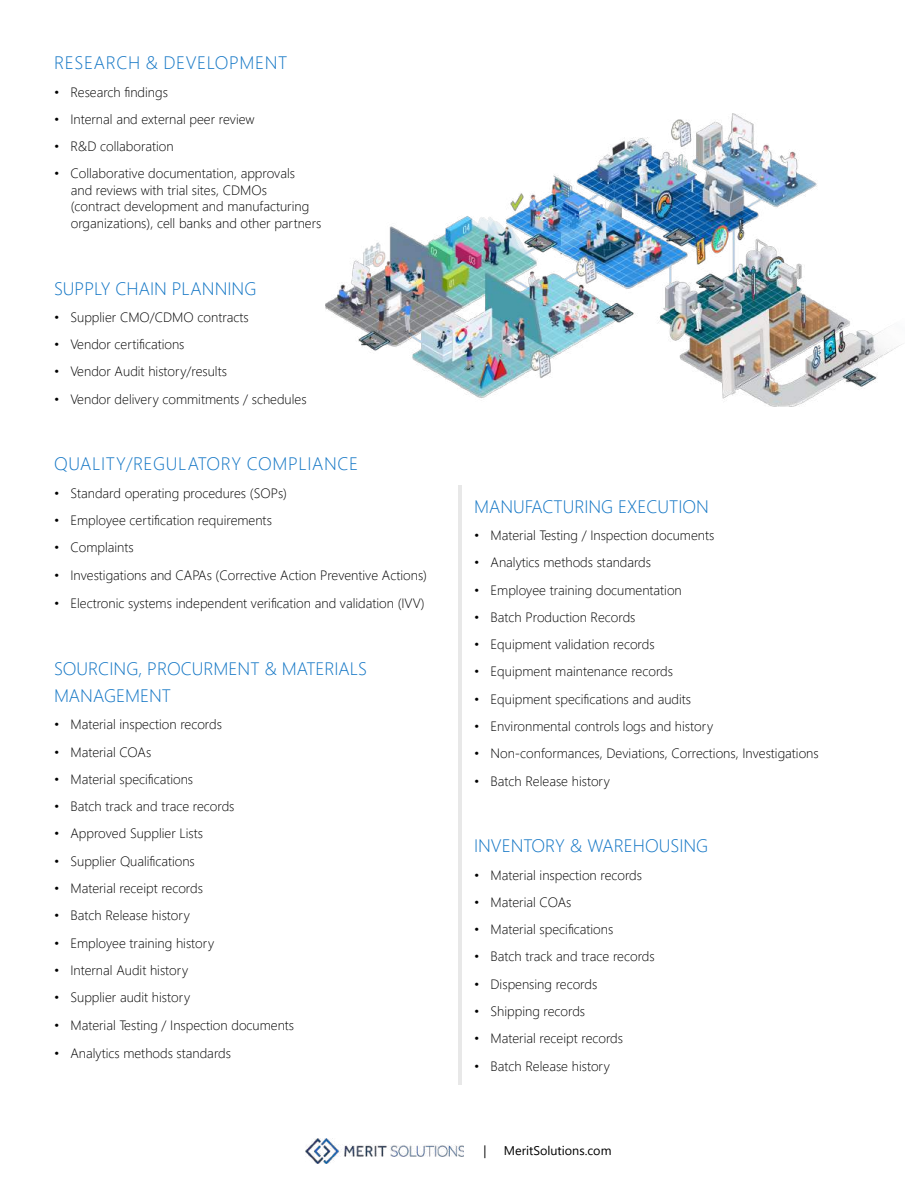
<style>
.page{position:relative;width:918px;height:1188px;background:#fff}
.page>*{position:absolute;margin:0;border:0;box-sizing:border-box;transform-origin:0 0}
.t1{font:300 18px/27px "Segoe UI";color:#1376c5}
.t2{font:300 18px "Segoe UI";letter-spacing:.035em;color:#1376c5}
.t3{font:300 13.5px/16.5px "Segoe UI";color:#000}
.t4{font:12.6px "Segoe UI";color:#000}
</style>
<div class="page">
<img style="left:326px;top:114px;width:576px;height:292px">
<img style="left:306px;top:1138px;width:158px;height:25px">
<hr style="left:459px;top:485px;width:3px;height:600px;background:#c7c7c7">
<h1 class="t2" style="left:54px;top:46px;width:235px">RESEARCH &amp; DEVELOPMENT</h1>
<p class="t3" style="left:54px;top:82px;width:115px">• Research findings</p>
<p class="t3" style="left:54px;top:109px;width:202px">• Internal and external peer review</p>
<p class="t3" style="left:54px;top:137px;width:121px">• R&amp;D collaboration</p>
<p class="t3" style="left:71px;top:164px;width:252px;text-indent:-17px">• Collaborative documentation, approvals<br>and reviews with trial sites, CDMOs<br>(contract development and manufacturing organizations), cell banks and other partners</p>
<h1 class="t1" style="left:54px;top:273px;width:204px">SUPPLY CHAIN PLANNING</h1>
<p class="t3" style="left:54px;top:307px;width:196px">• Supplier CMO/CDMO contracts</p>
<p class="t3" style="left:54px;top:335px;width:132px">• Vendor certifications</p>
<p class="t3" style="left:54px;top:362px;width:175px">• Vendor Audit history/results</p>
<p class="t3" style="left:54px;top:389px;width:254px">• Vendor delivery commitments / schedules</p>
<h1 class="t2" style="left:54px;top:447px;width:305px">QUALITY/REGULATORY COMPLIANCE</h1>
<p class="t3" style="left:54px;top:483px;width:235px">• Standard operating procedures (SOPs)</p>
<p class="t3" style="left:54px;top:511px;width:219px">• Employee certification requirements</p>
<p class="t3" style="left:54px;top:538px;width:81px">• Complaints</p>
<p class="t3" style="left:54px;top:565px;width:375px">• Investigations and CAPAs (Corrective Action Preventive Actions)</p>
<p class="t3" style="left:54px;top:594px;width:372px">• Electronic systems independent verification and validation (IVV)</p>
<h1 class="t1" style="left:54px;top:653px;width:315px">SOURCING, PROCURMENT &amp; MATERIALS<br>MANAGEMENT</h1>
<p class="t3" style="left:54px;top:715px;width:169px">• Material inspection records</p>
<p class="t3" style="left:54px;top:742px;width:99px">• Material COAs</p>
<p class="t3" style="left:54px;top:769px;width:141px">• Material specifications</p>
<p class="t3" style="left:54px;top:797px;width:182px">• Batch track and trace records</p>
<p class="t3" style="left:54px;top:824px;width:150px">• Approved Supplier Lists</p>
<p class="t3" style="left:54px;top:851px;width:142px">• Supplier Qualifications</p>
<p class="t3" style="left:54px;top:879px;width:150px">• Material receipt records</p>
<p class="t3" style="left:54px;top:906px;width:137px">• Batch Release history</p>
<p class="t3" style="left:54px;top:933px;width:162px">• Employee training history</p>
<p class="t3" style="left:54px;top:961px;width:136px">• Internal Audit history</p>
<p class="t3" style="left:54px;top:988px;width:138px">• Supplier audit history</p>
<p class="t3" style="left:54px;top:1015px;width:242px">• Material Testing / Inspection documents</p>
<p class="t3" style="left:54px;top:1044px;width:178px">• Analytics methods standards</p>
<h1 class="t1" style="left:474px;top:491px;width:236px">MANUFACTURING EXECUTION</h1>
<p class="t3" style="left:474px;top:526px;width:242px">• Material Testing / Inspection documents</p>
<p class="t3" style="left:474px;top:553px;width:178px">• Analytics methods standards</p>
<p class="t3" style="left:474px;top:580px;width:209px">• Employee training documentation</p>
<p class="t3" style="left:474px;top:607px;width:163px">• Batch Production Records</p>
<p class="t3" style="left:474px;top:635px;width:182px">• Equipment validation records</p>
<p class="t3" style="left:474px;top:662px;width:200px">• Equipment maintenance records</p>
<p class="t3" style="left:474px;top:689px;width:219px">• Equipment specifications and audits</p>
<p class="t3" style="left:474px;top:717px;width:241px">• Environmental controls logs and history</p>
<p class="t3" style="left:474px;top:744px;width:346px">• Non-conformances, Deviations, Corrections, Investigations</p>
<p class="t3" style="left:474px;top:771px;width:137px">• Batch Release history</p>
<h1 class="t1" style="left:474px;top:831px;width:236px">INVENTORY &amp; WAREHOUSING</h1>
<p class="t3" style="left:474px;top:865px;width:169px">• Material inspection records</p>
<p class="t3" style="left:474px;top:892px;width:99px">• Material COAs</p>
<p class="t3" style="left:474px;top:920px;width:141px">• Material specifications</p>
<p class="t3" style="left:474px;top:947px;width:182px">• Batch track and trace records</p>
<p class="t3" style="left:474px;top:974px;width:125px">• Dispensing records</p>
<p class="t3" style="left:474px;top:1002px;width:113px">• Shipping records</p>
<p class="t3" style="left:474px;top:1029px;width:150px">• Material receipt records</p>
<p class="t3" style="left:474px;top:1056px;width:137px">• Batch Release history</p>
<p class="t4" style="left:484px;top:1139px;width:5px">|</p>
<p class="t4" style="left:504px;top:1139px;width:109px">MeritSolutions.com</p>
</div>
